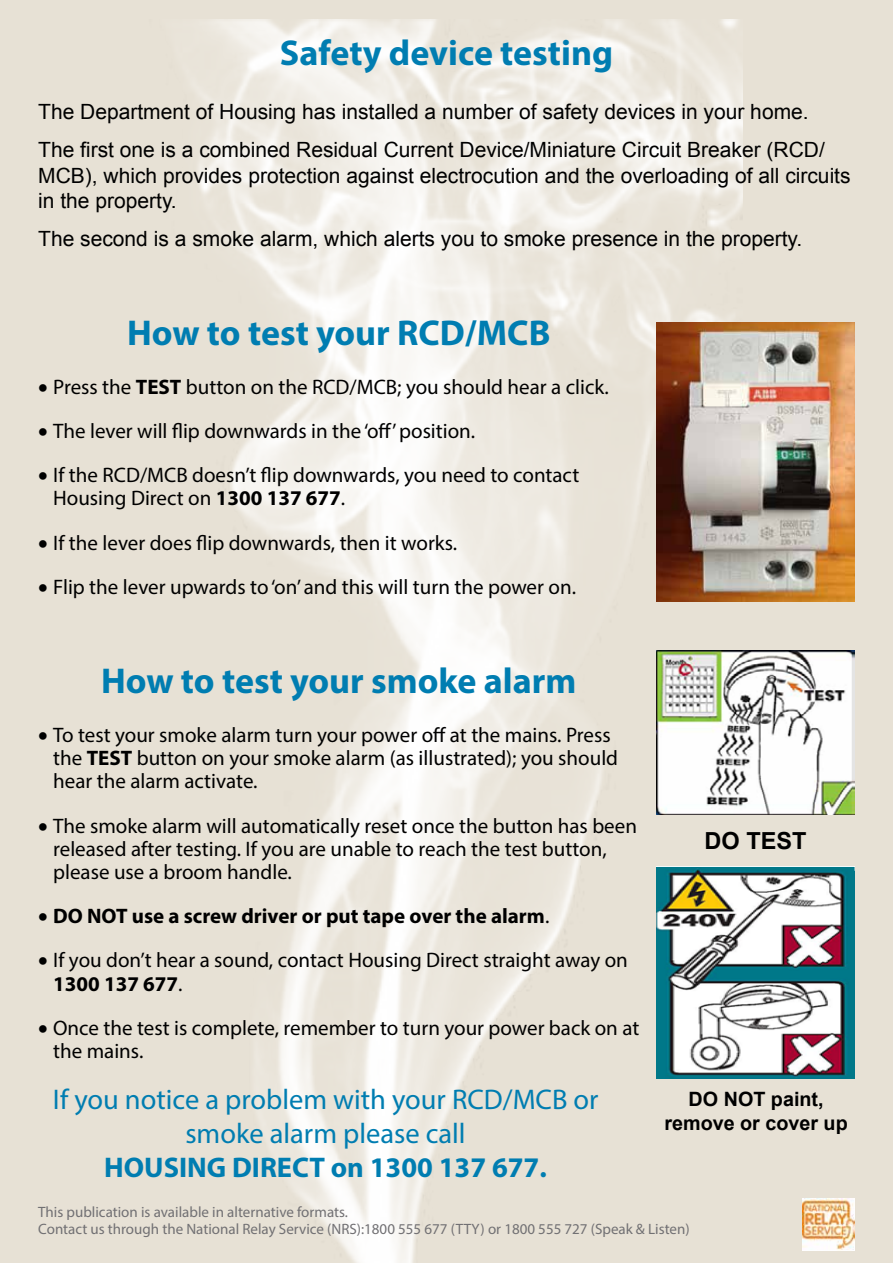
<style>
.page{position:relative;width:893px;height:1263px;background:#e7e1d5}
.page>*{position:absolute;margin:0;border:0;box-sizing:border-box;transform-origin:0 0}
.t1{font:700 36px "Myriad Pro";color:#007db1}
.t2{font:28.5px/34.2px "Myriad Pro";color:#007db1;text-align:center}
.t3{font:700 28.5px "Myriad Pro";color:#007db1}
.t4{font:700 23.55px "Arial";color:#000}
.t5{font:21px/23.1px "Myriad Pro";color:#000}
.t6{font:21px/38px "Arial";color:#000}
.t7{font:700 21px "Myriad Pro";color:#000}
.t8{font:700 19.8px/23.7px "Arial";color:#000;text-align:center}
.t9{font:15px/16.8px "Myriad Pro";color:#717073}
.s1{font-weight:700}
.s2{font-weight:400}
</style>
<div class="page">
<img style="left:197px;top:20px;width:546px;height:1243px">
<img style="left:656px;top:650px;width:198px;height:165px">
<img style="left:656px;top:867px;width:199px;height:211px">
<img style="left:656px;top:322px;width:199px;height:279px">
<img style="left:803px;top:1199px;width:52px;height:52px">
<h1 class="t1" style="left:280px;top:30px;width:335px">Safety device testing</h1>
<p class="t6" style="left:38px;top:93px;width:788px">The Department of Housing has installed a number of safety devices in your home.<br>The first one is a combined Residual Current Device/Miniature Circuit Breaker (RCD/</p>
<p class="t6" style="left:38px;top:163px;width:814px;line-height:25.2px">MCB), which provides protection against electrocution and the overloading of all circuits in the property.</p>
<p class="t6" style="left:38px;top:220px;width:766px">The second is a smoke alarm, which alerts you to smoke presence in the property.</p>
<h1 class="t1" style="left:127px;top:309px;width:425px">How to test your RCD/MCB</h1>
<p class="t5" style="left:38px;top:375px;width:572px">• Press the <span class="s1">TEST</span> button on the RCD/MCB; you should hear a click.</p>
<p class="t5" style="left:38px;top:419px;width:438px">• The lever will flip downwards in the ‘off’ position.</p>
<p class="t5" style="left:53px;top:463px;width:528px;text-indent:-15px">• If the RCD/MCB doesn’t flip downwards, you need to contact<br>Housing Direct on <span class="s1">1300 137 677</span>.</p>
<p class="t5" style="left:38px;top:531px;width:420px">• If the lever does flip downwards, then it works.</p>
<p class="t5" style="left:38px;top:575px;width:539px">• Flip the lever upwards to ‘on’ and this will turn the power on.</p>
<h1 class="t1" style="left:101px;top:658px;width:477px">How to test your smoke alarm</h1>
<p class="t5" style="left:53px;top:723px;width:566px;text-indent:-15px">• To test your smoke alarm turn your power off at the mains. Press the <span class="s1">TEST</span> button on your smoke alarm (as illustrated); you should hear the alarm activate.</p>
<p class="t5" style="left:53px;top:813px;width:585px;text-indent:-15px">• The smoke alarm will automatically reset once the button has been released after testing. If you are unable to reach the test button, please use a broom handle.</p>
<p class="t7" style="left:38px;top:902px;width:513px">• DO NOT use a screw driver or put tape over the alarm<span class="s2">.</span></p>
<p class="t5" style="left:53px;top:948px;width:576px;text-indent:-15px">• If you don’t hear a sound, contact Housing Direct straight away on<br><span class="s1">1300 137 677</span>.</p>
<p class="t5" style="left:53px;top:1016px;width:588px;text-indent:-15px">• Once the test is complete, remember to turn your power back on at the mains.</p>
<p class="t4" style="left:705px;top:824px;width:103px">do test</p>
<h2 class="t2" style="left:53px;top:1082px;width:547px">If you notice a problem with your RCD/MCB or smoke alarm please call</h2>
<h2 class="t3" style="left:104px;top:1149px;width:444px">HOUSING DIRECT on 1300 137 677.</h2>
<p class="t9" style="left:38px;top:1204px;width:653px">This publication is available in alternative formats.<br>Contact us through the National Relay Service (NRS):1800 555 677 (TTY) or 1800 555 727 (Speak &amp; Listen)</p>
<p class="t8" style="left:664px;top:1088px;width:185px">DO NOT paint, remove or cover up</p>
</div>
